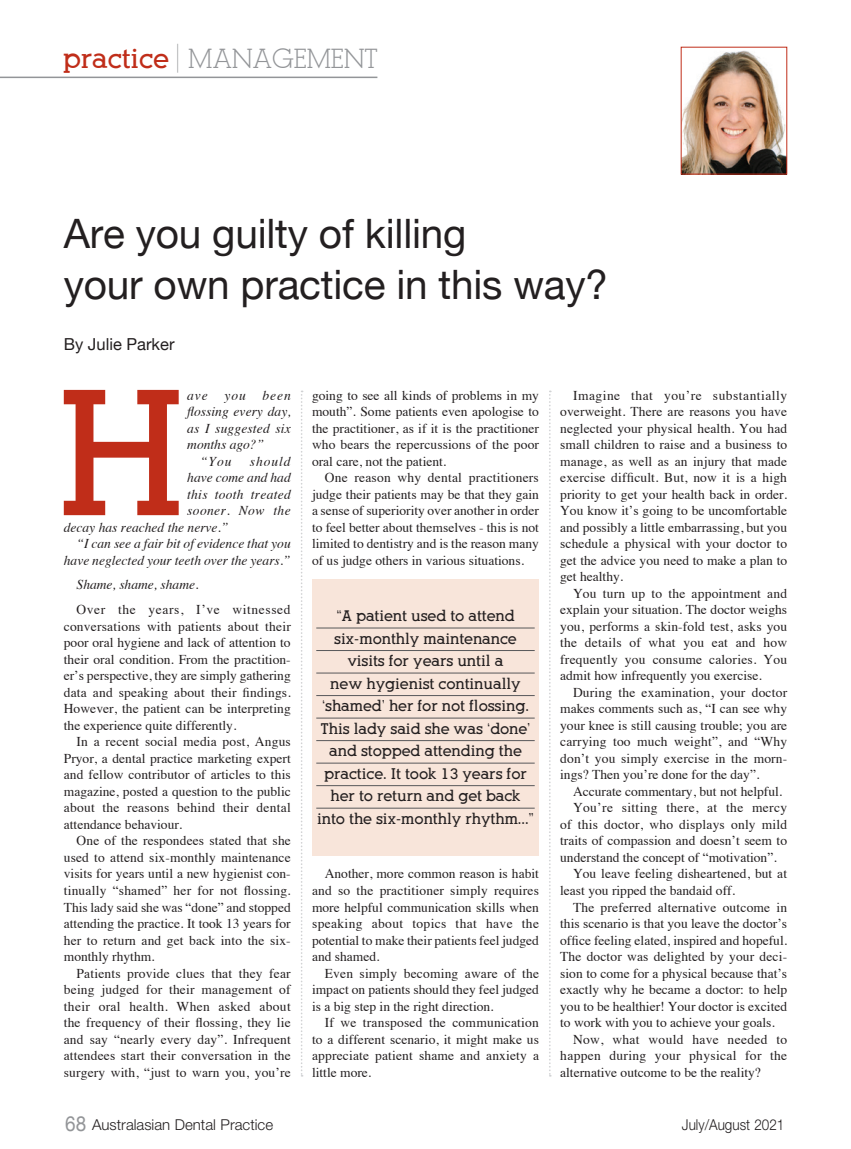
<style>
.page{position:relative;width:851px;height:1149px;background:#fff}
.page>*{position:absolute;margin:0;border:0;box-sizing:border-box;transform-origin:0 0}
.ADP-Body-1st-Par-MGM{font:700 175.2px "Alexandria FLF";color:#c02d19}
.ADP-Heading{font:40.5px/51px "Helvetica Neue";letter-spacing:-.005em;color:#231f20}
.t1{font:27px "Alexandria FLF";color:#939598}
.ADP-Author-By-Line{font:16.5px "Helvetica Neue";color:#231f20}
.ADP-Pull-Quote-Small{font:700 15px "Alexandria FLF";color:#231f20}
.t2{font:300 15px "Helvetica Neue";color:#231f20}
.t3{font:300 15px "Helvetica Neue";color:#231f20;scale:.9 1}
.ADP-Body-Text{font:13.5px/16.5px "Times";color:#231f20;text-align:justify}
.ADP-Body-Text-2{font:italic 13.5px/16.5px "Times";color:#231f20;text-align:right}
.ADP-Body-1st-Par-MGM-2{font:italic 13.5px/16.5px "Times";letter-spacing:.005em;color:#231f20;text-align:justify}
.ADP-Body-Text-3{font:italic 13.5px "Times";letter-spacing:.02em;color:#231f20}
.ADP-Body-Text-4{font:italic 13.5px "Times";letter-spacing:.03em;color:#231f20}
.s1{font-weight:700;color:#c02d19}
.s2{font-size:36px}
.s3{font-weight:400;font-size:21px;color:#939598}
</style>
<div class="page">
<hr style="left:0;top:77px;width:377px;height:1px;background:#939598">
<img style="left:682px;top:51px;width:103px;height:121px">
<svg style="left:301px;top:390px;width:1px;height:686px"></svg>
<svg style="left:549px;top:390px;width:1px;height:686px"></svg>
<div style="left:312px;top:578px;width:227px;height:277px;background:#f8e5da"></div>
<hr style="left:316px;top:627px;width:218px;height:1px;background:#57585a">
<hr style="left:316px;top:650px;width:218px;height:1px;background:#57585a">
<hr style="left:316px;top:672px;width:218px;height:1px;background:#57585a">
<hr style="left:316px;top:695px;width:218px;height:1px;background:#57585a">
<hr style="left:316px;top:717px;width:218px;height:1px;background:#57585a">
<hr style="left:316px;top:740px;width:218px;height:1px;background:#57585a">
<hr style="left:316px;top:762px;width:218px;height:1px;background:#57585a">
<hr style="left:316px;top:785px;width:218px;height:1px;background:#57585a">
<hr style="left:316px;top:807px;width:218px;height:1px;background:#57585a">
<p class="t1" style="left:63px;top:44px;width:317px"><span class="s1">practice</span> <span class="s2">|</span> MANAGEMENT</p>
<p class="ADP-Heading" style="left:64px;top:210px;width:545px">Are you guilty of killing<br>your own practice in this way?</p>
<p class="ADP-Author-By-Line" style="left:64px;top:332px;width:112px">By Julie Parker</p>
<p class="ADP-Body-1st-Par-MGM" style="left:57px;top:361px;width:129px">H</p>
<p class="ADP-Body-1st-Par-MGM-2" style="left:187px;top:386px;width:105px">ave you been flossing every day, as I suggested six months ago?”</p>
<p class="ADP-Body-Text-2" style="left:200px;top:452px;width:33px">“You</p>
<p class="ADP-Body-Text-2" style="left:250px;top:452px;width:42px">should</p>
<p class="ADP-Body-Text-2" style="left:187px;top:468px;width:105px">have come and had</p>
<p class="ADP-Body-Text-3" style="left:187px;top:482px;width:105px">this tooth treated</p>
<p class="ADP-Body-Text-4" style="left:187px;top:498px;width:105px">sooner. Now the</p>
<p class="ADP-Body-Text-2" style="left:64px;top:518px;width:166px">decay has reached the nerve.”</p>
<p class="ADP-Body-Text-2" style="left:64px;top:534px;width:228px">“I can see a fair bit of evidence that you have neglected your teeth over the years.”</p>
<p class="ADP-Body-Text-2" style="left:77px;top:575px;width:123px">Shame, shame, shame.</p>
<p class="ADP-Body-Text" style="left:64px;top:600px;width:228px;text-indent:13px">Over the years, I’ve witnessed conversations with patients about their poor oral hygiene and lack of attention to their oral condition. From the practition&shy;er’s perspective, they are simply gathering data and speaking about their findings.<br>However, the patient can be interpreting the experience quite differently.</p>
<p class="ADP-Body-Text" style="left:64px;top:732px;width:228px;text-indent:13px">In a recent social media post, Angus Pryor, a dental practice marketing expert and fellow contributor of articles to this magazine, posted a question to the public about the reasons behind their dental attendance behaviour.</p>
<p class="ADP-Body-Text" style="left:64px;top:831px;width:228px;text-indent:13px">One of the respondees stated that she used to attend six-monthly maintenance visits for years until a new hygienist con&shy;tinually “shamed” her for not flossing.<br>This lady said she was “done” and stopped attending the practice. It took 13 years for her to return and get back into the six&shy;monthly rhythm.</p>
<p class="ADP-Body-Text" style="left:64px;top:963px;width:228px;text-indent:13px">Patients provide clues that they fear being judged for their management of their oral health. When asked about the frequency of their flossing, they lie and say “nearly every day”. Infrequent attendees start their conversation in the surgery with, “just to warn you, you’re</p>
<p class="ADP-Body-Text" style="left:312px;top:385px;width:228px">going to see all kinds of problems in my mouth”. Some patients even apologise to the practitioner, as if it is the practitioner who bears the repercussions of the poor oral care, not the patient.</p>
<p class="ADP-Body-Text" style="left:312px;top:468px;width:228px;text-indent:13px">One reason why dental practitioners judge their patients may be that they gain a sense of superiority over another in order to feel better about themselves - this is not limited to dentistry and is the reason many of us judge others in various situations.</p>
<p class="ADP-Pull-Quote-Small" style="left:336px;top:608px;width:180px">“A patient used to attend</p>
<p class="ADP-Pull-Quote-Small" style="left:334px;top:630px;width:184px">six-monthly maintenance</p>
<p class="ADP-Pull-Quote-Small" style="left:347px;top:653px;width:157px">visits for years until a</p>
<p class="ADP-Pull-Quote-Small" style="left:330px;top:675px;width:192px">new hygienist continually</p>
<p class="ADP-Pull-Quote-Small" style="left:322px;top:698px;width:208px">‘shamed’ her for not flossing.</p>
<p class="ADP-Pull-Quote-Small" style="left:320px;top:720px;width:211px">This lady said she was ‘done’</p>
<p class="ADP-Pull-Quote-Small" style="left:329px;top:743px;width:194px">and stopped attending the</p>
<p class="ADP-Pull-Quote-Small" style="left:324px;top:765px;width:204px">practice. It took 13 years for</p>
<p class="ADP-Pull-Quote-Small" style="left:330px;top:788px;width:191px">her to return and get back</p>
<p class="ADP-Pull-Quote-Small" style="left:317px;top:810px;width:218px">into the six-monthly rhythm...”</p>
<p class="ADP-Body-Text" style="left:312px;top:864px;width:228px;text-indent:13px">Another, more common reason is habit and so the practitioner simply requires more helpful communication skills when speaking about topics that have the potential to make their patients feel judged and shamed.</p>
<p class="ADP-Body-Text" style="left:312px;top:963px;width:228px;text-indent:13px">Even simply becoming aware of the impact on patients should they feel judged is a big step in the right direction.</p>
<p class="ADP-Body-Text" style="left:312px;top:1012px;width:228px;text-indent:13px">If we transposed the communication to a different scenario, it might make us appreciate patient shame and anxiety a little more.</p>
<p class="ADP-Body-Text" style="left:560px;top:385px;width:228px;text-indent:13px">Imagine that you’re substantially overweight. There are reasons you have neglected your physical health. You had small children to raise and a business to manage, as well as an injury that made exercise difficult. But, now it is a high priority to get your health back in order.<br>You know it’s going to be uncomfortable and possibly a little embarrassing, but you schedule a physical with your doctor to get the advice you need to make a plan to get healthy.</p>
<p class="ADP-Body-Text" style="left:560px;top:583px;width:228px;text-indent:13px">You turn up to the appointment and explain your situation. The doctor weighs you, performs a skin-fold test, asks you the details of what you eat and how frequently you consume calories. You admit how infrequently you exercise.</p>
<p class="ADP-Body-Text" style="left:560px;top:682px;width:228px;text-indent:13px">During the examination, your doctor makes comments such as, “I can see why your knee is still causing trouble; you are carrying too much weight”, and “Why don’t you simply exercise in the morn&shy;ings? Then you’re done for the day”.</p>
<p class="ADP-Body-Text" style="left:573px;top:781px;width:211px">Accurate commentary, but not helpful.</p>
<p class="ADP-Body-Text" style="left:560px;top:798px;width:228px;text-indent:13px">You’re sitting there, at the mercy of this doctor, who displays only mild traits of compassion and doesn’t seem to understand the concept of “motivation”.</p>
<p class="ADP-Body-Text" style="left:560px;top:864px;width:228px;text-indent:13px">You leave feeling disheartened, but at least you ripped the bandaid off.</p>
<p class="ADP-Body-Text" style="left:560px;top:897px;width:228px;text-indent:13px">The preferred alternative outcome in this scenario is that you leave the doctor’s office feeling elated, inspired and hopeful.<br>The doctor was delighted by your deci&shy;sion to come for a physical because that’s exactly why he became a doctor: to help you to be healthier! Your doctor is excited to work with you to achieve your goals.</p>
<p class="ADP-Body-Text" style="left:560px;top:1029px;width:228px;text-indent:13px">Now, what would have needed to happen during your physical for the alternative outcome to be the reality?</p>
<p class="t2" style="left:65px;top:1114px;width:209px"><span class="s3">68</span> Australasian Dental Practice</p>
<p class="t3" style="left:681px;top:1114px;width:115px">July/August 2021</p>
</div>
